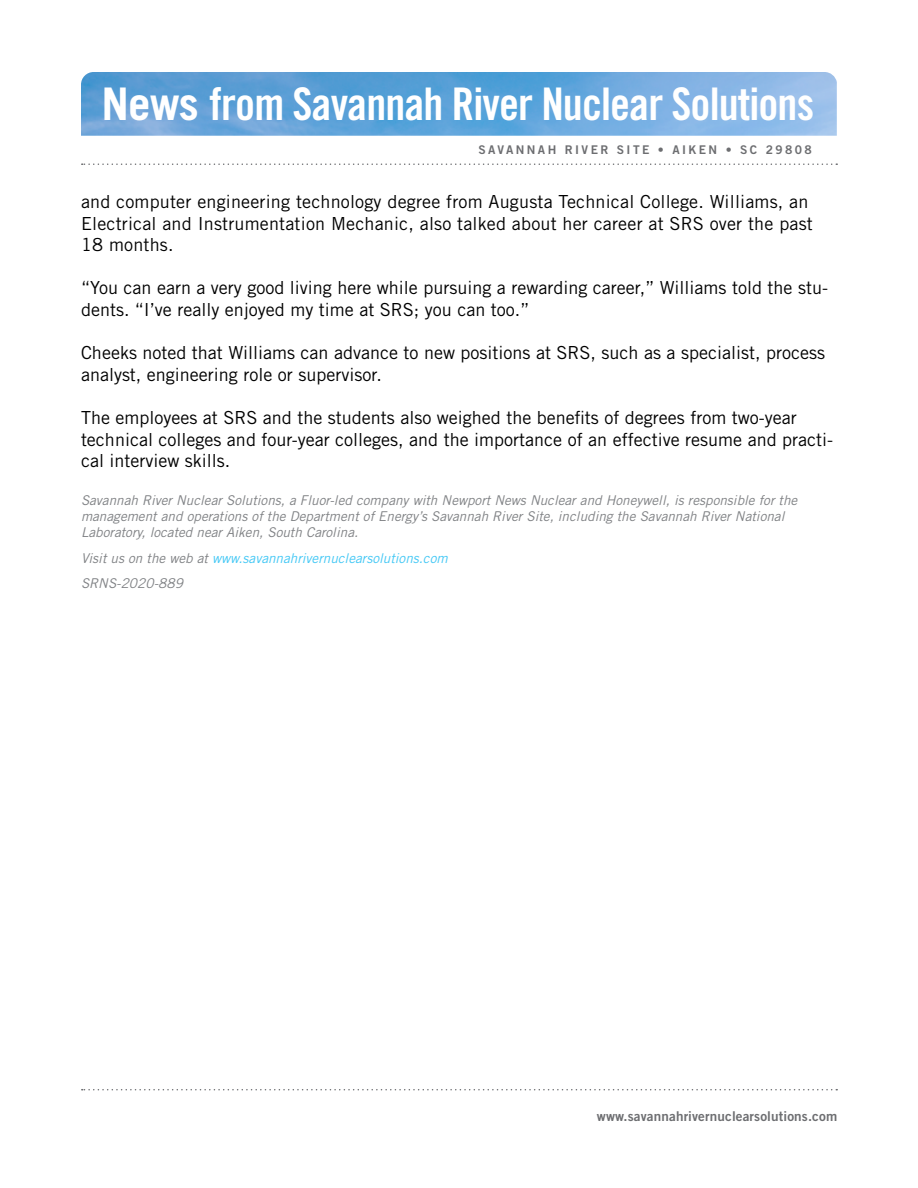
<style>
.page{position:relative;width:918px;height:1188px;background:#fff}
.page>*{position:absolute;margin:0;border:0;box-sizing:border-box;transform-origin:0 0}
.t1{font:45px "Trade Gothic LT Std Bd Cn 20";letter-spacing:-.02em;color:#fff}
.t2{font:18px/21.6px "Trade Gothic LT Std";color:#000}
.t3{font:italic 13.5px/16.2px "Trade Gothic LT Std";color:#808285}
.t4{font:italic 13.5px/25.5px "Trade Gothic LT Std";color:#44c8f5}
.t5{font:13.5px "Trade Gothic LT Std Bd 2";letter-spacing:.01em;color:#6d6e71}
.t6{font:12px "Trade Gothic LT Std Bd 2";letter-spacing:.2em;color:#6d6e71}
.s1{font-family:"Trade Gothic LT Std";font-weight:700}
.s2{color:#808285}
</style>
<div class="page">
<img style="left:81px;top:72px;width:756px;height:64px">
<svg style="left:82px;top:163px;width:755px;height:2px"></svg>
<svg style="left:82px;top:1089px;width:755px;height:1px"></svg>
<h1 class="t1" style="left:102px;top:77px;width:714px"><span class="s1">News</span> from Savannah River Nuclear Solutions</h1>
<p class="t6" style="left:478px;top:143px;width:335px">SAVANNAH RIVER SITE • AIKEN • SC 29808</p>
<p class="t2" style="left:81px;top:191px;width:733px">and computer engineering technology degree from Augusta Technical College. Williams, an<br>Electrical and Instrumentation Mechanic, also talked about her career at SRS over the past<br>18 months.</p>
<p class="t2" style="left:81px;top:277px;width:749px">“You can earn a very good living here while pursuing a rewarding career,” Williams told the stu&shy;dents. “I’ve really enjoyed my time at SRS; you can too.”</p>
<p class="t2" style="left:81px;top:342px;width:746px">Cheeks noted that Williams can advance to new positions at SRS, such as a specialist, process analyst, engineering role or supervisor.</p>
<p class="t2" style="left:81px;top:407px;width:754px">The employees at SRS and the students also weighed the benefits of degrees from two-year technical colleges and four-year colleges, and the importance of an effective resume and practi&shy;cal interview skills.</p>
<p class="t3" style="left:81px;top:492px;width:718px">Savannah River Nuclear Solutions, a Fluor-led company with Newport News Nuclear and Honeywell, is responsible for the management and operations of the Department of Energy’s Savannah River Site, including the Savannah River National<br>Laboratory, located near Aiken, South Carolina.</p>
<p class="t4" style="left:81px;top:546px;width:368px"><span class="s2">Visit us on the web at</span> www.savannahrivernuclearsolutions.com<br><span class="s2">SRNS-2020-889</span></p>
<p class="t5" style="left:597px;top:1107px;width:242px">www.savannahrivernuclearsolutions.com</p>
</div>
